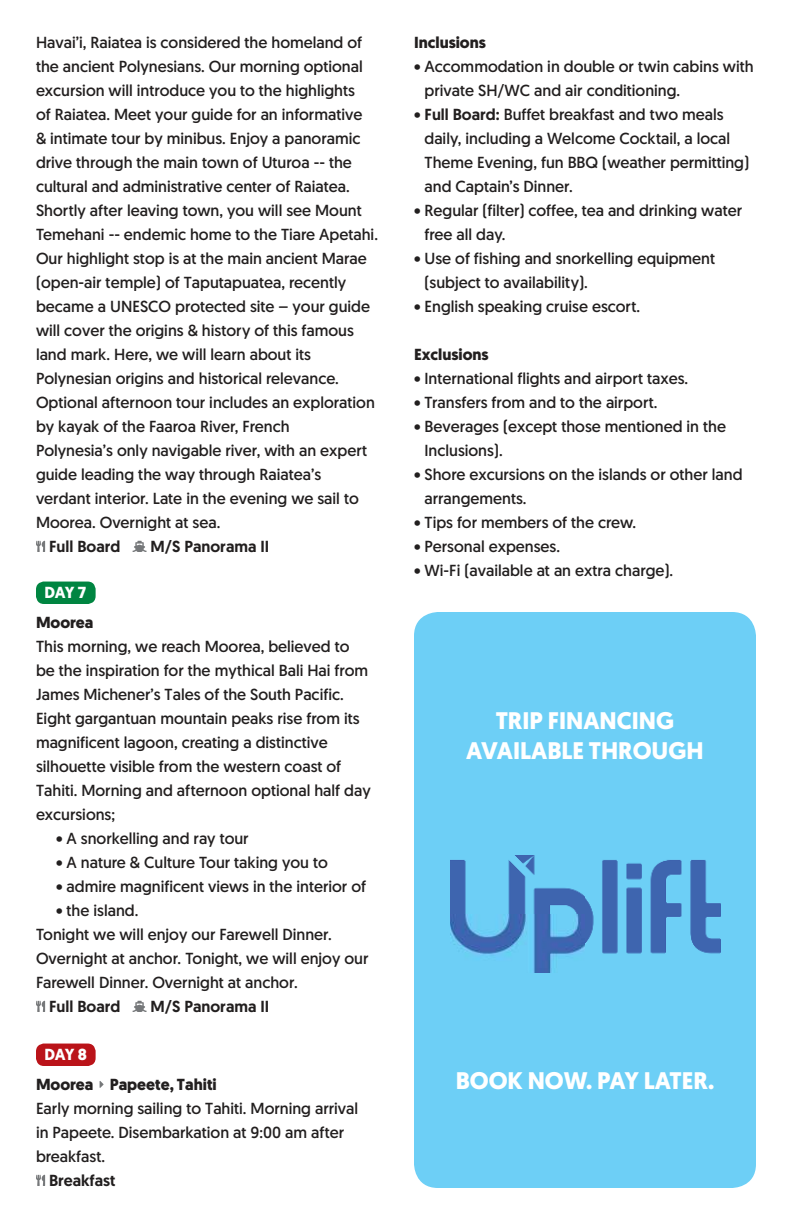
<style>
.page{position:relative;width:792px;height:1224px;background:#fff}
.page>*{position:absolute;margin:0;border:0;box-sizing:border-box;transform-origin:0 0}
.t1{font:700 24px/30px "Geomanist";color:#fff;text-align:center}
.t2{font:16px/24px "Geomanist";color:#221f1f}
.t3{font:500 16px "Geomanist";color:#221f1f}
.t4{font:700 16px "Geomanist";color:#221f1f}
.t5{font:700 16px "Geomanist";letter-spacing:-.025em;color:#fff}
.s1{font-weight:500}
</style>
<div class="page">
<svg style="left:36px;top:541px;width:9px;height:11px"></svg>
<svg style="left:133px;top:541px;width:14px;height:11px"></svg>
<div style="left:36px;top:582px;width:60px;height:22px;background:#008541;border-radius:8px"></div>
<svg style="left:36px;top:1001px;width:9px;height:11px"></svg>
<svg style="left:133px;top:1001px;width:14px;height:11px"></svg>
<div style="left:36px;top:1044px;width:60px;height:22px;background:#ba1319;border-radius:8px"></div>
<svg style="left:100px;top:1081px;width:4px;height:7px"></svg>
<svg style="left:36px;top:1175px;width:9px;height:11px"></svg>
<div style="left:414px;top:612px;width:342px;height:576px;background:#6dcff6;border-radius:24px"></div>
<img style="left:450px;top:856px;width:271px;height:117px">
<p class="t2" style="left:36px;top:31px;width:344px">Havai’i, Raiatea is considered the homeland of the ancient Polynesians. Our morning optional excursion will introduce you to the highlights<br>of Raiatea. Meet your guide for an informative<br>&amp; intimate tour by minibus. Enjoy a panoramic drive through the main town of Uturoa -- the cultural and administrative center of Raiatea.<br>Shortly after leaving town, you will see Mount Temehani -- endemic home to the Tiare Apetahi.<br>Our highlight stop is at the main ancient Marae (open-air temple) of Taputapuatea, recently became a UNESCO protected site – your guide will cover the origins &amp; history of this famous land mark. Here, we will learn about its Polynesian origins and historical relevance.<br>Optional afternoon tour includes an exploration by kayak of the Faaroa River, French<br>Polynesia’s only navigable river, with an expert guide leading the way through Raiatea’s verdant interior. Late in the evening we sail to Moorea. Overnight at sea.</p>
<p class="t3" style="left:49px;top:540px;width:73px">Full Board</p>
<p class="t3" style="left:151px;top:540px;width:120px">M/S Panorama II</p>
<p class="t5" style="left:44px;top:585px;width:43px">DAY 7</p>
<p class="t4" style="left:36px;top:615px;width:59px">Moorea</p>
<p class="t2" style="left:36px;top:634px;width:336px">This morning, we reach Moorea, believed to be the inspiration for the mythical Bali Hai from James Michener’s Tales of the South Pacific.<br>Eight gargantuan mountain peaks rise from its magnificent lagoon, creating a distinctive silhouette visible from the western coast of Tahiti. Morning and afternoon optional half day excursions;</p>
<p class="t2" style="left:56px;top:826px;width:194px">• A snorkelling and ray tour</p>
<p class="t2" style="left:56px;top:850px;width:273px">• A nature &amp; Culture Tour taking you to</p>
<p class="t2" style="left:56px;top:874px;width:312px">• admire magnificent views in the interior of</p>
<p class="t2" style="left:36px;top:898px;width:334px;text-indent:20px">• the island.<br>Tonight we will enjoy our Farewell Dinner.<br>Overnight at anchor. Tonight, we will enjoy our Farewell Dinner. Overnight at anchor.</p>
<p class="t3" style="left:49px;top:1000px;width:73px">Full Board</p>
<p class="t3" style="left:151px;top:1000px;width:120px">M/S Panorama II</p>
<p class="t5" style="left:44px;top:1047px;width:44px">DAY 8</p>
<p class="t4" style="left:36px;top:1077px;width:182px">Moorea Papeete, Tahiti</p>
<p class="t2" style="left:36px;top:1096px;width:324px">Early morning sailing to Tahiti. Morning arrival in Papeete. Disembarkation at 9:00 am after breakfast.</p>
<p class="t3" style="left:49px;top:1174px;width:68px">Breakfast</p>
<p class="t4" style="left:414px;top:35px;width:73px">Inclusions</p>
<p class="t2" style="left:425px;top:54px;width:331px;text-indent:-11px">• Accommodation in double or twin cabins with private SH/WC and air conditioning.</p>
<p class="t2" style="left:425px;top:102px;width:326px;text-indent:-11px">• <span class="s1">Full Board:</span> Buffet breakfast and two meals daily, including a Welcome Cocktail, a local Theme Evening, fun BBQ (weather permitting) and Captain’s Dinner.</p>
<p class="t2" style="left:425px;top:198px;width:319px;text-indent:-11px">• Regular (filter) coffee, tea and drinking water free all day.</p>
<p class="t2" style="left:425px;top:246px;width:292px;text-indent:-11px">• Use of fishing and snorkelling equipment (subject to availability).</p>
<p class="t2" style="left:414px;top:294px;width:228px">• English speaking cruise escort.</p>
<p class="t4" style="left:414px;top:347px;width:76px">Exclusions</p>
<p class="t2" style="left:414px;top:366px;width:276px">• International flights and airport taxes.</p>
<p class="t2" style="left:414px;top:390px;width:245px">• Transfers from and to the airport.</p>
<p class="t2" style="left:425px;top:414px;width:303px;text-indent:-11px">• Beverages (except those mentioned in the<br>Inclusions).</p>
<p class="t2" style="left:425px;top:462px;width:320px;text-indent:-11px">• Shore excursions on the islands or other land arrangements.</p>
<p class="t2" style="left:414px;top:510px;width:224px">• Tips for members of the crew.</p>
<p class="t2" style="left:414px;top:534px;width:148px">• Personal expenses.</p>
<p class="t2" style="left:414px;top:558px;width:261px">• Wi-Fi (available at an extra charge).</p>
<h1 class="t1" style="left:466px;top:706px;width:239px">TRIP FINANCING<br>AVAILABLE THROUGH</h1>
<h1 class="t1" style="left:456px;top:1066px;width:260px">BOOK NOW. PAY LATER.</h1>
</div>
